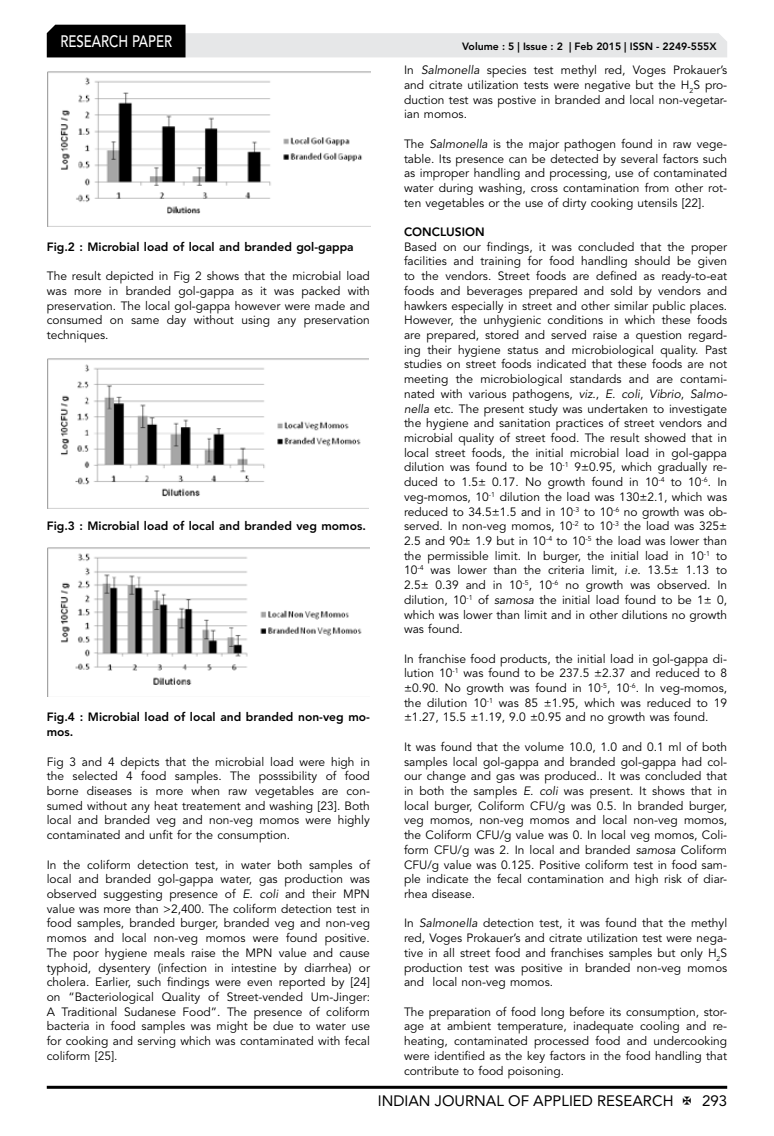
<style>
.page{position:relative;width:774px;height:1136px;background:#fff}
.page>*{position:absolute;margin:0;border:0;box-sizing:border-box;transform-origin:0 0}
.t1{font:500 16.5px "Avenir LT Std";color:#fff;scale:.8 1}
.t2{font:15px "Avenir LT Std";color:#000}
.t3{font:12px/14.7px "Avenir LT Std";color:#000;text-align:justify}
.t4{font:800 12px/14.7px "Avenir LT Std";color:#000}
.t5{font:800 10.5px "Avenir LT Std";color:#000}
.s1{font-style:italic}
</style>
<div class="page">
<hr style="left:47px;top:1085px;width:680px;height:3px;background:#000">
<svg style="left:47px;top:25px;width:680px;height:32px"></svg>
<img style="left:48px;top:71px;width:322px;height:155px">
<img style="left:48px;top:358px;width:320px;height:150px">
<img style="left:48px;top:547px;width:321px;height:149px">
<h1 class="t1" style="left:60px;top:32px;width:139px">RESEARCH PAPER</h1>
<p class="t4" style="left:47px;top:239px;width:308px">Fig.2 : Microbial load of local and branded gol-gappa</p>
<p class="t3" style="left:47px;top:269px;width:325px">The result depicted in Fig 2 shows that the microbial load was more in branded gol-gappa as it was packed with preservation. The local gol-gappa however were made and consumed on same day without using any preservation techniques.</p>
<p class="t4" style="left:47px;top:518px;width:321px">Fig.3 : Microbial load of local and branded veg momos.</p>
<p class="t4" style="left:47px;top:710px;width:325px">Fig.4 : Microbial load of local and branded non-veg mo&shy;mos.</p>
<p class="t3" style="left:47px;top:754px;width:325px">Fig 3 and 4 depicts that the microbial load were high in the selected 4 food samples. The posssibility of food borne diseases is more when raw vegetables are con&shy;sumed without any heat treatement and washing [23]. Both local and branded veg and non-veg momos were highly contaminated and unfit for the consumption.</p>
<p class="t3" style="left:47px;top:857px;width:325px">In the coliform detection test, in water both samples of local and branded gol-gappa water, gas production was observed suggesting presence of <span class="s1">E. coli</span> and their MPN value was more than &gt;2,400. The coliform detection test in food samples, branded burger, branded veg and non-veg momos and local non-veg momos were found positive.<br>The poor hygiene meals raise the MPN value and cause typhoid, dysentery (infection in intestine by diarrhea) or cholera. Earlier, such findings were even reported by [24] on “Bacteriological Quality of Street-vended Um-Jinger:<br>A Traditional Sudanese Food”. The presence of coliform bacteria in food samples was might be due to water use for cooking and serving which was contaminated with fecal coliform [25].</p>
<p class="t5" style="left:462px;top:41px;width:256px">Volume : 5 | Issue : 2 | Feb 2015 | ISSN - 2249-555X</p>
<p class="t3" style="left:404px;top:63px;width:325px">In <span class="s1">Salmonella</span> species test methyl red, Voges Prokauer’s and citrate utilization tests were negative but the H<sub>2</sub>S pro&shy;duction test was postive in branded and local non-vegetar&shy;ian momos.</p>
<p class="t3" style="left:404px;top:137px;width:325px">The <span class="s1">Salmonella</span> is the major pathogen found in raw vege&shy;table. Its presence can be detected by several factors such as improper handling and processing, use of contaminated water during washing, cross contamination from other rot&shy;ten vegetables or the use of dirty cooking utensils [22].</p>
<p class="t4" style="left:404px;top:224px;width:82px">CONCLUSION</p>
<p class="t3" style="left:404px;top:239px;width:325px">Based on our findings, it was concluded that the proper facilities and training for food handling should be given to the vendors. Street foods are defined as ready-to-eat foods and beverages prepared and sold by vendors and hawkers especially in street and other similar public places.<br>However, the unhygienic conditions in which these foods are prepared, stored and served raise a question regard&shy;ing their hygiene status and microbiological quality. Past studies on street foods indicated that these foods are not meeting the microbiological standards and are contami&shy;nated with various pathogens, <span class="s1">viz</span>., <span class="s1">E. coli</span>, <span class="s1">Vibrio</span>, <span class="s1">Salmo&shy;nella</span> etc. The present study was undertaken to investigate the hygiene and sanitation practices of street vendors and microbial quality of street food. The result showed that in local street foods, the initial microbial load in gol-gappa dilution was found to be 10<sup>-1</sup> 9±0.95, which gradually re&shy;duced to 1.5± 0.17. No growth found in 10<sup>-4</sup> to 10<sup>-6</sup>. In veg-momos, 10<sup>-1</sup> dilution the load was 130±2.1, which was reduced to 34.5±1.5 and in 10<sup>-3</sup> to 10<sup>-6</sup> no growth was ob&shy;served. In non-veg momos, 10<sup>-2</sup> to 10<sup>-3</sup> the load was 325± 2.5 and 90± 1.9 but in 10<sup>-4</sup> to 10<sup>-5</sup> the load was lower than the permissible limit. In burger, the initial load in 10<sup>-1</sup> to 10<sup>-4</sup> was lower than the criteria limit, <span class="s1">i.e</span>. 13.5± 1.13 to 2.5± 0.39 and in 10<sup>-5</sup>, 10<sup>-6</sup> no growth was observed. In dilution, 10<sup>-1</sup> of <span class="s1">samosa</span> the initial load found to be 1± 0, which was lower than limit and in other dilutions no growth was found.</p>
<p class="t3" style="left:404px;top:651px;width:325px">In franchise food products, the initial load in gol-gappa di&shy;lution 10<sup>-1</sup> was found to be 237.5 ±2.37 and reduced to 8 ±0.90. No growth was found in 10<sup>-5</sup>, 10<sup>-6</sup>. In veg-momos, the dilution 10<sup>-1</sup> was 85 ±1.95, which was reduced to 19 ±1.27, 15.5 ±1.19, 9.0 ±0.95 and no growth was found.</p>
<p class="t3" style="left:404px;top:739px;width:325px">It was found that the volume 10.0, 1.0 and 0.1 ml of both samples local gol-gappa and branded gol-gappa had col&shy;our change and gas was produced.. It was concluded that in both the samples <span class="s1">E. coli</span> was present. It shows that in local burger, Coliform CFU/g was 0.5. In branded burger, veg momos, non-veg momos and local non-veg momos, the Coliform CFU/g value was 0. In local veg momos, Coli&shy;form CFU/g was 2. In local and branded <span class="s1">samosa</span> Coliform CFU/g value was 0.125. Positive coliform test in food sam&shy;ple indicate the fecal contamination and high risk of diar&shy;rhea disease.</p>
<p class="t3" style="left:404px;top:916px;width:325px">In <span class="s1">Salmonella</span> detection test, it was found that the methyl red, Voges Prokauer’s and citrate utilization test were nega&shy;tive in all street food and franchises samples but only H<sub>2</sub>S production test was positive in branded non-veg momos and local non-veg momos.</p>
<p class="t3" style="left:404px;top:1004px;width:325px">The preparation of food long before its consumption, stor&shy;age at ambient temperature, inadequate cooling and re&shy;heating, contaminated processed food and undercooking were identified as the key factors in the food handling that contribute to food poisoning.</p>
<p class="t2" style="left:378px;top:1091px;width:297px">INDIAN JOURNAL OF APPLIED RESEARCH</p>
<p class="t2" style="left:702px;top:1091px;width:27px">293</p>
</div>
